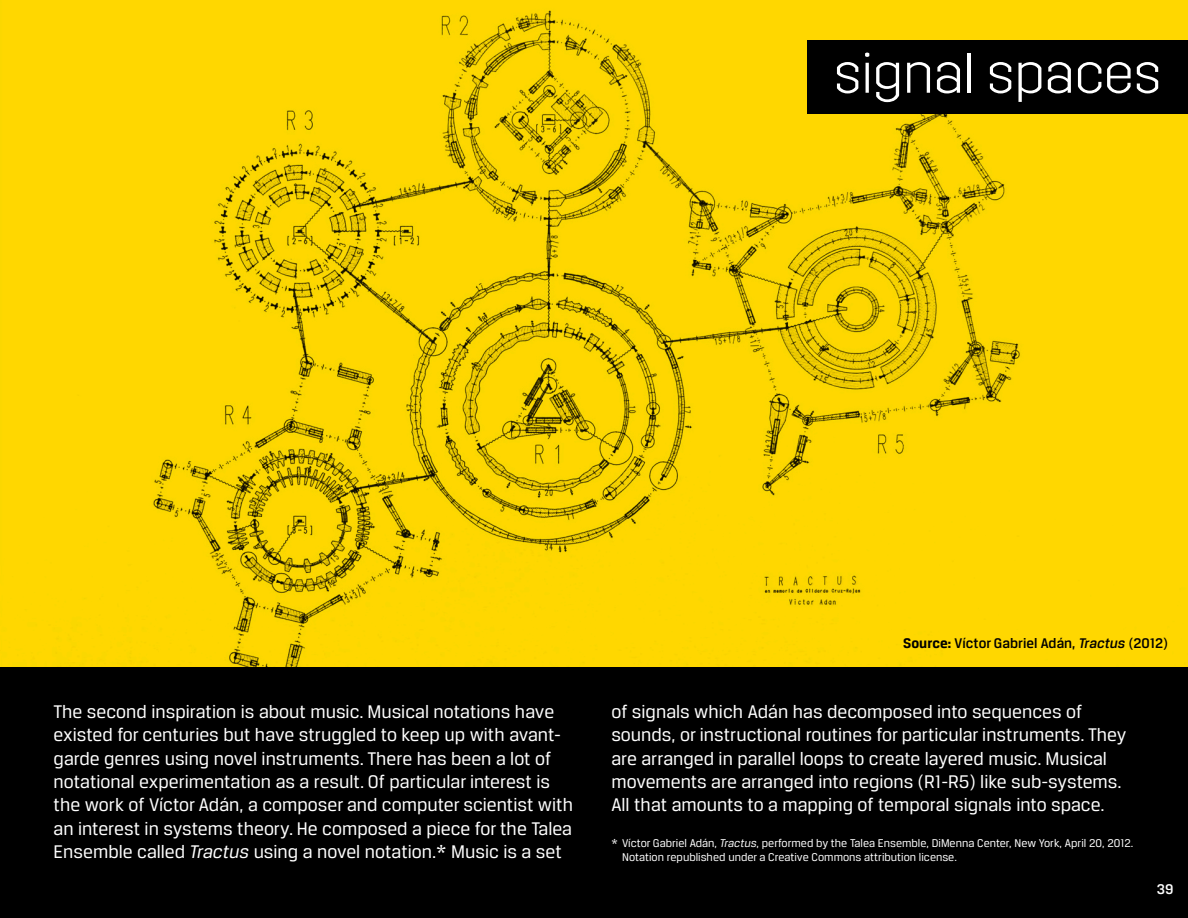
<style>
.page{position:relative;width:1188px;height:918px;background:#000}
.page>*{position:absolute;margin:0;border:0;box-sizing:border-box;transform-origin:0 0}
.t1{font:19.5px/23.4px "Breuer Text";color:#fff}
.t2{font:500 15px "Breuer Text";color:#fff}
.t3{font:500 14.85px "Breuer Text";color:#000}
.t4{font:12px/14.4px "Breuer Text";color:#fff}
.s1{font-weight:700}
.s2{font-style:italic}
</style>
<div class="page">
<img style="left:0;top:0;width:1188px;height:667px">
<div style="left:807px;top:41px;width:381px;height:73px;background:#000"></div>
<svg style="left:837px;top:62px;width:21px;height:31px"></svg>
<svg style="left:865px;top:53px;width:4px;height:40px"></svg>
<svg style="left:876px;top:62px;width:23px;height:40px"></svg>
<svg style="left:907px;top:62px;width:23px;height:31px"></svg>
<svg style="left:937px;top:62px;width:23px;height:31px"></svg>
<hr style="left:968px;top:54px;width:3px;height:39px;background:#fff">
<svg style="left:990px;top:62px;width:21px;height:31px"></svg>
<svg style="left:1018px;top:62px;width:23px;height:40px"></svg>
<svg style="left:1048px;top:62px;width:23px;height:31px"></svg>
<svg style="left:1078px;top:62px;width:23px;height:31px"></svg>
<svg style="left:1107px;top:62px;width:24px;height:31px"></svg>
<svg style="left:1137px;top:62px;width:21px;height:31px"></svg>
<p class="t3" style="left:903px;top:637px;width:266px"><span class="s1">Source:</span> Víctor Gabriel Adán, <span class="s2">Tractus</span> (2012)</p>
<p class="t1" style="left:54px;top:701px;width:521px">The second inspiration is about music. Musical notations have existed for centuries but have struggled to keep up with avant&shy;garde genres using novel instruments. There has been a lot of notational experimentation as a result. Of particular interest is the work of Víctor Adán, a composer and computer scientist with an interest in systems theory. He composed a piece for the Talea Ensemble called <span class="s2">Tractus</span> using a novel notation.* Music is a set</p>
<p class="t1" style="left:611px;top:701px;width:517px">of signals which Adán has decomposed into sequences of sounds, or instructional routines for particular instruments. They are arranged in parallel loops to create layered music. Musical movements are arranged into regions (R1-R5) like sub-systems.<br>All that amounts to a mapping of temporal signals into space.</p>
<p class="t4" style="left:622px;top:836px;width:513px;text-indent:-11px">* Víctor Gabriel Adán, <span class="s2">Tractus</span>, performed by the Talea Ensemble, DiMenna Center, New York, April 20, 2012.<br>Notation republished under a Creative Commons attribution license.</p>
<p class="t2" style="left:1157px;top:883px;width:18px">39</p>
</div>
